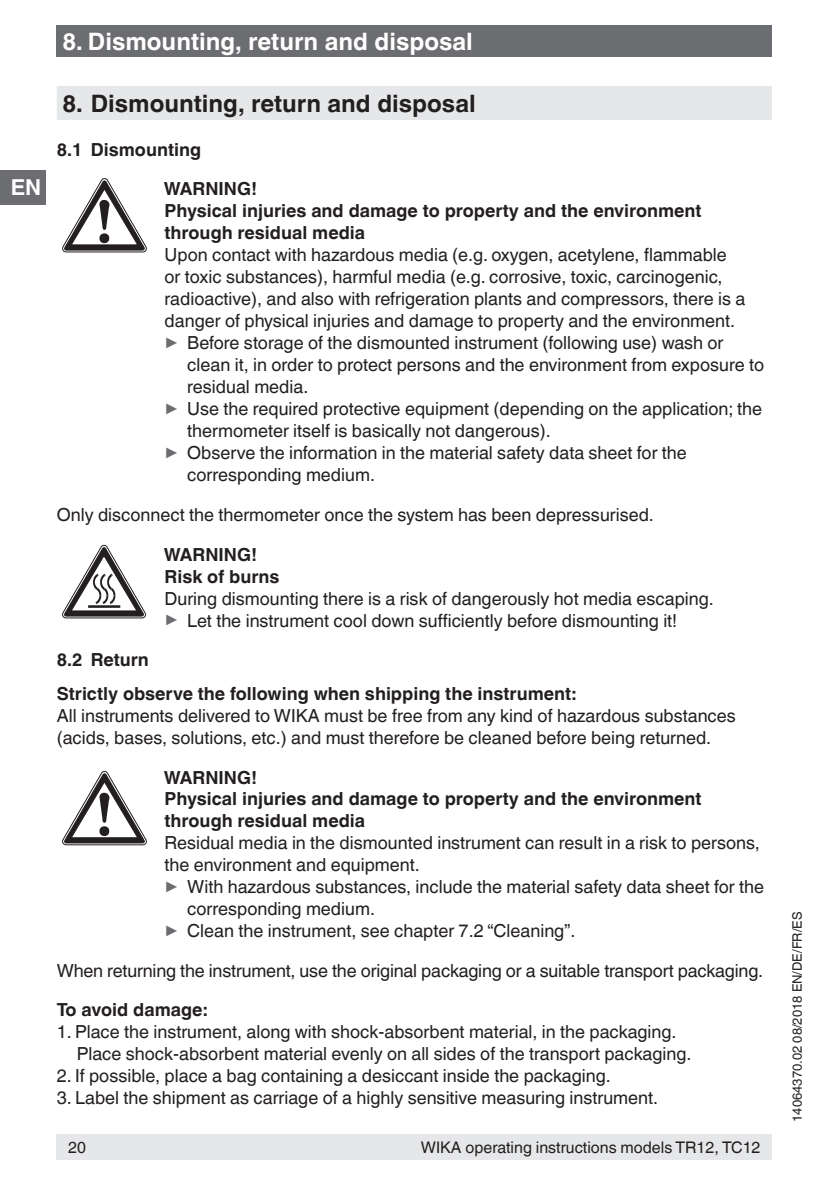
<style>
.page{position:relative;width:840px;height:1191px;background:#fff}
.page>*{position:absolute;margin:0;border:0;box-sizing:border-box;transform-origin:0 0}
.t1{font:700 24px "Helvetica World";color:#231f20}
.t2{font:700 24px "Helvetica World";color:#fff}
.t3{font:700 22px "Helvetica World";color:#fff}
.t4{font:18px/22px "Helvetica World";color:#231f20}
.t5{font:700 18px/22px "Helvetica World";color:#231f20}
.t6{font:16px "Helvetica World";color:#231f20}
.t7{font:13px "Helvetica World";color:#231f20}
.s1{font-size:17.6px;color:#6c6d70}
</style>
<div class="page">
<div style="left:57px;top:26px;width:714px;height:31px;background:#6c6d70"></div>
<div style="left:0;top:170px;width:45px;height:34px;background:#6c6d70"></div>
<div style="left:57px;top:1134px;width:714px;height:25px;background:#e6e7e9"></div>
<div style="left:57px;top:86px;width:714px;height:34px;background:#e6e7e9"></div>
<svg style="left:62px;top:178px;width:84px;height:74px"></svg>
<svg style="left:62px;top:545px;width:83px;height:73px"></svg>
<svg style="left:62px;top:771px;width:84px;height:74px"></svg>
<p class="t3" style="left:11px;top:175px;width:32px">EN</p>
<h1 class="t2" style="left:62px;top:27px;width:411px">8. Dismounting, return and disposal</h1>
<h1 class="t1" style="left:62px;top:89px;width:414px">8. Dismounting, return and disposal</h1>
<p class="t5" style="left:164px;top:129px;width:95px;line-height:39.6px;text-indent:-107px">8.1 Dismounting<br>WARNING!</p>
<p class="t5" style="left:164px;top:200px;width:538px">Physical injuries and damage to property and the environment through residual media</p>
<p class="t4" style="left:164px;top:244px;width:582px">Upon contact with hazardous media (e.g. oxygen, acetylene, flammable or toxic substances), harmful media (e.g. corrosive, toxic, carcinogenic, radioactive), and also with refrigeration plants and compressors, there is a danger of physical injuries and damage to property and the environment. <span class="s1">▶</span> Before storage of the dismounted instrument (following use) wash or</p>
<p class="t4" style="left:187px;top:354px;width:578px">clean it, in order to protect persons and the environment from exposure to</p>
<p class="t4" style="left:187px;top:376px;width:122px">residual media.</p>
<p class="t4" style="left:164px;top:398px;width:598px"><span class="s1">▶</span> Use the required protective equipment (depending on the application; the</p>
<p class="t4" style="left:187px;top:420px;width:365px">thermometer itself is basically not dangerous).</p>
<p class="t4" style="left:164px;top:442px;width:523px"><span class="s1">▶</span> Observe the information in the material safety data sheet for the</p>
<p class="t4" style="left:187px;top:464px;width:189px">corresponding medium.</p>
<p class="t4" style="left:57px;top:503px;width:598px">Only disconnect the thermometer once the system has been depressurised.</p>
<p class="t5" style="left:164px;top:543px;width:117px">WARNING!<br>Risk of burns</p>
<p class="t4" style="left:164px;top:587px;width:550px">During dismounting there is a risk of dangerously hot media escaping. <span class="s1">▶</span> Let the instrument cool down sufficiently before dismounting it!</p>
<p class="t5" style="left:57px;top:643px;width:520px;line-height:34px">8.2 Return<br>Strictly observe the following when shipping the instrument:</p>
<p class="t4" style="left:57px;top:705px;width:680px">All instruments delivered to WIKA must be free from any kind of hazardous substances (acids, bases, solutions, etc.) and must therefore be cleaned before being returned.</p>
<p class="t5" style="left:164px;top:766px;width:539px">WARNING!<br>Physical injuries and damage to property and the environment through residual media</p>
<p class="t4" style="left:164px;top:831px;width:596px">Residual media in the dismounted instrument can result in a risk to persons,</p>
<p class="t4" style="left:164px;top:853px;width:257px">the environment and equipment.</p>
<p class="t4" style="left:164px;top:875px;width:600px"><span class="s1">▶</span> With hazardous substances, include the material safety data sheet for the</p>
<p class="t4" style="left:187px;top:897px;width:189px">corresponding medium.</p>
<p class="t4" style="left:164px;top:919px;width:412px"><span class="s1">▶</span> Clean the instrument, see chapter 7.2 “Cleaning”.</p>
<p class="t4" style="left:57px;top:959px;width:707px">When returning the instrument, use the original packaging or a suitable transport packaging.</p>
<p class="t5" style="left:57px;top:999px;width:152px">To avoid damage:</p>
<p class="t4" style="left:77px;top:1021px;width:616px;text-indent:-20px">1. Place the instrument, along with shock-absorbent material, in the packaging.<br>Place shock-absorbent material evenly on all sides of the transport packaging.</p>
<p class="t4" style="left:57px;top:1065px;width:555px">2. If possible, place a bag containing a desiccant inside the packaging.</p>
<p class="t4" style="left:57px;top:1087px;width:602px">3. Label the shipment as carriage of a highly sensitive measuring instrument.</p>
<p class="t6" style="left:68px;top:1137px;width:19px">20</p>
<p class="t6" style="left:420px;top:1137px;width:341px">WIKA operating instructions models TR12, TC12</p>
<p class="t7" style="left:789px;top:1121px;width:211px;rotate:-90deg">14064370.02 08/2018 EN/DE/FR/ES</p>
</div>
